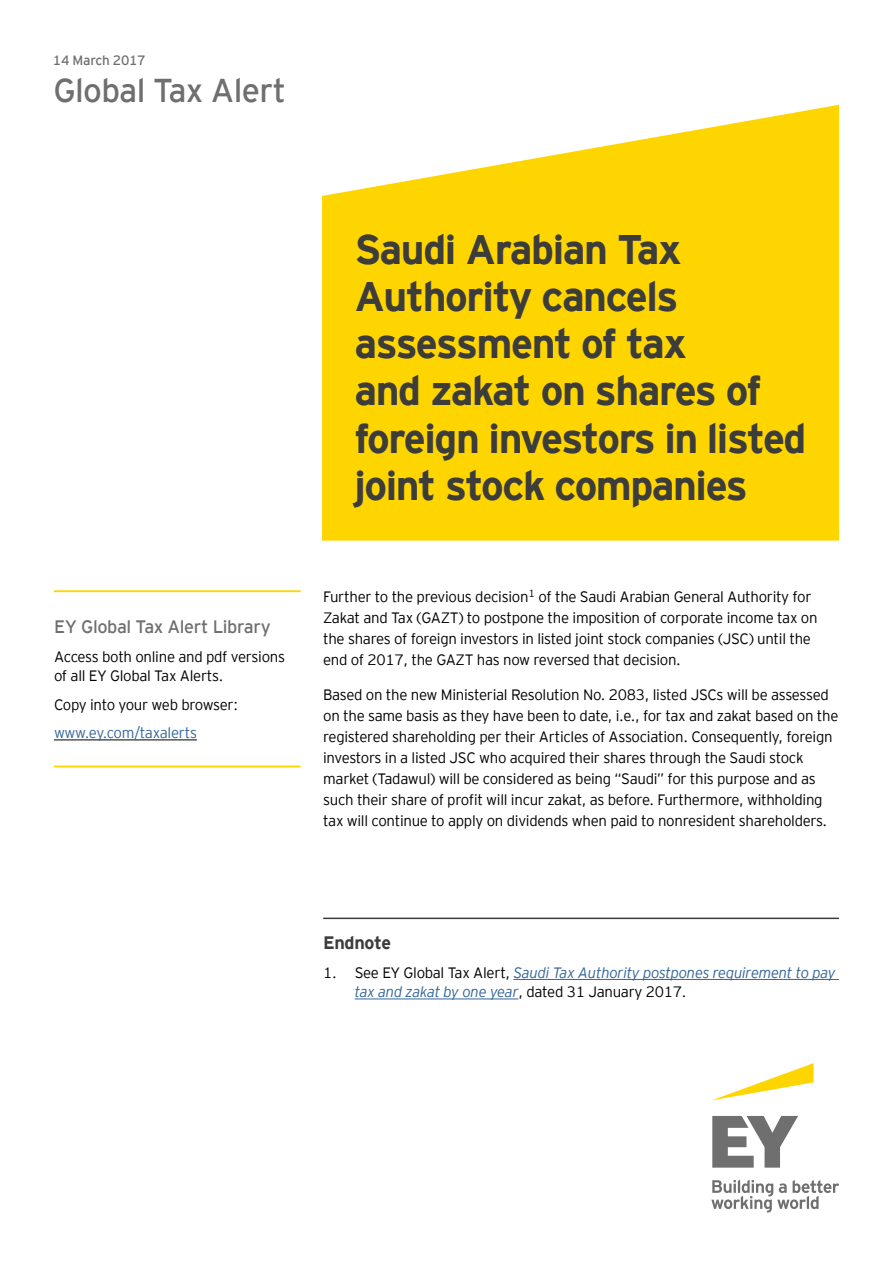
<style>
.page{position:relative;width:893px;height:1263px;background:#fff}
.page>*{position:absolute;margin:0;border:0;box-sizing:border-box;transform-origin:0 0}
.t1{font:700 41.25px/47.2px "EY Interstate";letter-spacing:-.035em;color:#3c3c3b}
.t2{font:33px "EY Interstate";letter-spacing:-.02em;color:#706f6f}
.t3{font:18px "EY Interstate";letter-spacing:-.025em;color:#706f6f}
.t4{font:700 18px "EY Interstate";letter-spacing:-.02em;color:#3c3c3b}
.t5{font:300 15px/21px "EY Interstate";letter-spacing:-.02em;color:#000}
.t6{font:italic 300 15px/19.5px "EY Interstate";letter-spacing:-.02em;color:#369}
.t7{font:300 15px "EY Interstate";letter-spacing:-.02em;color:#369}
.t8{font:13.5px "EY Interstate";letter-spacing:-.02em;color:#706f6f}
.s1{font-style:normal;color:#000}
</style>
<div class="page">
<svg style="left:322px;top:105px;width:517px;height:436px;fill:#ffd500"></svg>
<hr style="left:54px;top:590px;width:247px;height:2px;background:#ffd500">
<hr style="left:54px;top:740px;width:143px;height:1px;background:#000">
<hr style="left:54px;top:765px;width:247px;height:2px;background:#ffd500">
<hr style="left:323px;top:917px;width:516px;height:2px;background:#3c3c3b">
<hr style="left:513px;top:979px;width:326px;height:1px;background:#369">
<hr style="left:355px;top:999px;width:163px;height:1px;background:#369">
<svg style="left:713px;top:1063px;width:101px;height:37px"></svg>
<svg style="left:711px;top:1116px;width:128px;height:96px"></svg>
<p class="t8" style="left:53px;top:50px;width:94px">14 March 2017</p>
<h2 class="t2" style="left:53px;top:67px;width:234px">Global Tax Alert</h2>
<p class="t3" style="left:54px;top:614px;width:218px">EY Global Tax Alert Library</p>
<p class="t5" style="left:54px;top:646px;width:233px;line-height:19.5px">Access both online and pdf versions of all EY Global Tax Alerts.</p>
<p class="t5" style="left:54px;top:693px;width:186px">Copy into your web browser:</p>
<p class="t7" style="left:54px;top:722px;width:144px">www.ey.com/taxalerts</p>
<h1 class="t1" style="left:354px;top:223px;width:454px">Saudi Arabian Tax<br>Authority cancels assessment of tax<br>and zakat on shares of foreign investors in listed joint stock companies</h1>
<p class="t5" style="left:323px;top:586px;width:496px">Further to the previous decision<sup>1</sup> of the Saudi Arabian General Authority for Zakat and Tax (GAZT) to postpone the imposition of corporate income tax on the shares of foreign investors in listed joint stock companies (JSC) until the end of 2017, the GAZT has now reversed that decision.</p>
<p class="t5" style="left:323px;top:683px;width:517px">Based on the new Ministerial Resolution No. 2083, listed JSCs will be assessed on the same basis as they have been to date, i.e., for tax and zakat based on the registered shareholding per their Articles of Association. Consequently, foreign investors in a listed JSC who acquired their shares through the Saudi stock market (Tadawul) will be considered as being “Saudi” for this purpose and as such their share of profit will incur zakat, as before. Furthermore, withholding tax will continue to apply on dividends when paid to nonresident shareholders.</p>
<p class="t4" style="left:323px;top:930px;width:69px">Endnote</p>
<p class="t6" style="left:355px;top:962px;width:483px;text-indent:-32px"><span class="s1">1. See EY Global Tax Alert,</span> Saudi Tax Authority postpones requirement to pay tax and zakat by one year<span class="s1">, dated 31 January 2017.</span></p>
</div>
